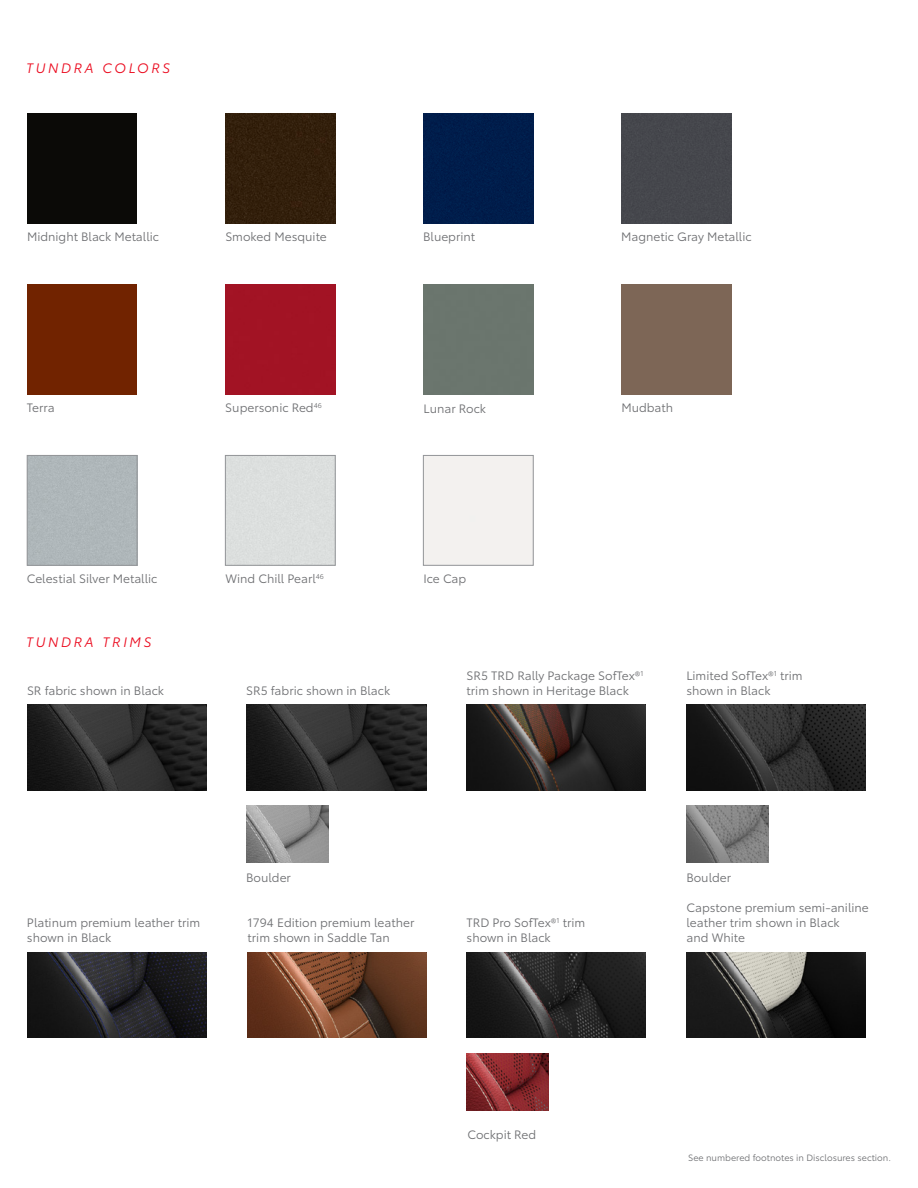
<style>
.page{position:relative;width:918px;height:1188px;background:#fff}
.page>*{position:absolute;margin:0;border:0;box-sizing:border-box;transform-origin:0 0}
.t1{font:italic 13.5px "Toyota Type";letter-spacing:.2em;color:#eb0a1e}
.t2{font:12px/15px "Toyota Type";color:#6d6e71}
.t3{font:9px "Toyota Type";color:#6d6e71}
</style>
<div class="page">
<div style="left:27px;top:113px;width:110px;height:110px;background:#0b0a07"></div>
<div style="left:423px;top:113px;width:110px;height:110px;background:#001d4b"></div>
<div style="left:27px;top:284px;width:110px;height:110px;background:#712300"></div>
<div style="left:225px;top:113px;width:110px;height:110px;background:#321f0b"></div>
<div style="left:225px;top:284px;width:110px;height:110px;background:#a21324"></div>
<div style="left:621px;top:284px;width:110px;height:110px;background:#7d6656"></div>
<div style="left:621px;top:113px;width:110px;height:110px;background:#45474c"></div>
<div style="left:29px;top:457px;width:106px;height:107px;background:#afb7b9"></div>
<div style="left:27px;top:455px;width:110px;height:111px;border:1px solid #939598"></div>
<div style="left:225px;top:455px;width:110px;height:111px;border:1px solid #939598"></div>
<div style="left:423px;top:455px;width:110px;height:111px;border:1px solid #939598"></div>
<img style="left:467px;top:705px;width:179px;height:85px">
<img style="left:247px;top:705px;width:179px;height:85px">
<img style="left:687px;top:952px;width:179px;height:86px">
<img style="left:686px;top:705px;width:180px;height:85px">
<img style="left:467px;top:952px;width:179px;height:86px">
<img style="left:248px;top:952px;width:179px;height:86px">
<img style="left:246px;top:806px;width:82px;height:56px">
<img style="left:686px;top:806px;width:83px;height:56px">
<img style="left:467px;top:1053px;width:82px;height:57px">
<img style="left:27px;top:952px;width:179px;height:86px">
<img style="left:27px;top:705px;width:179px;height:85px">
<p class="t1" style="left:26px;top:58px;width:146px">TUNDRA COLORS</p>
<p class="t2" style="left:27px;top:228px;width:134px">Midnight Black Metallic</p>
<p class="t2" style="left:225px;top:228px;width:103px">Smoked Mesquite</p>
<p class="t2" style="left:423px;top:228px;width:53px">Blueprint</p>
<p class="t2" style="left:621px;top:228px;width:132px">Magnetic Gray Metallic</p>
<p class="t2" style="left:27px;top:399px;width:29px">Terra</p>
<p class="t2" style="left:225px;top:399px;width:98px">Supersonic Red<sup>46</sup></p>
<p class="t2" style="left:621px;top:399px;width:53px">Mudbath</p>
<p class="t2" style="left:424px;top:400px;width:64px">Lunar Rock</p>
<p class="t2" style="left:27px;top:571px;width:132px">Celestial Silver Metallic</p>
<p class="t1" style="left:26px;top:632px;width:127px">TUNDRA TRIMS</p>
<p class="t2" style="left:27px;top:682px;width:139px">SR fabric shown in Black</p>
<p class="t2" style="left:225px;top:570px;width:100px">Wind Chill Pearl<sup>46</sup></p>
<p class="t2" style="left:423px;top:570px;width:44px">Ice Cap</p>
<p class="t2" style="left:467px;top:667px;width:179px">SR5 TRD Rally Package SofTex®<sup>1</sup></p>
<p class="t2" style="left:246px;top:682px;width:146px">SR5 fabric shown in Black</p>
<p class="t2" style="left:467px;top:682px;width:164px">trim shown in Heritage Black</p>
<p class="t2" style="left:686px;top:667px;width:118px">Limited SofTex®<sup>1</sup> trim shown in Black</p>
<p class="t2" style="left:246px;top:869px;width:46px">Boulder</p>
<p class="t2" style="left:686px;top:869px;width:46px">Boulder</p>
<p class="t2" style="left:27px;top:914px;width:175px">Platinum premium leather trim shown in Black</p>
<p class="t2" style="left:248px;top:914px;width:168px">1794 Edition premium leather trim shown in Saddle Tan</p>
<p class="t2" style="left:467px;top:915px;width:120px">TRD Pro SofTex®<sup>1</sup> trim shown in Black</p>
<p class="t2" style="left:468px;top:1126px;width:70px">Cockpit Red</p>
<p class="t2" style="left:687px;top:899px;width:184px">Capstone premium semi-aniline leather trim shown in Black<br>and White</p>
<p class="t3" style="left:688px;top:1151px;width:204px">See numbered footnotes in Disclosures section.</p>
</div>
